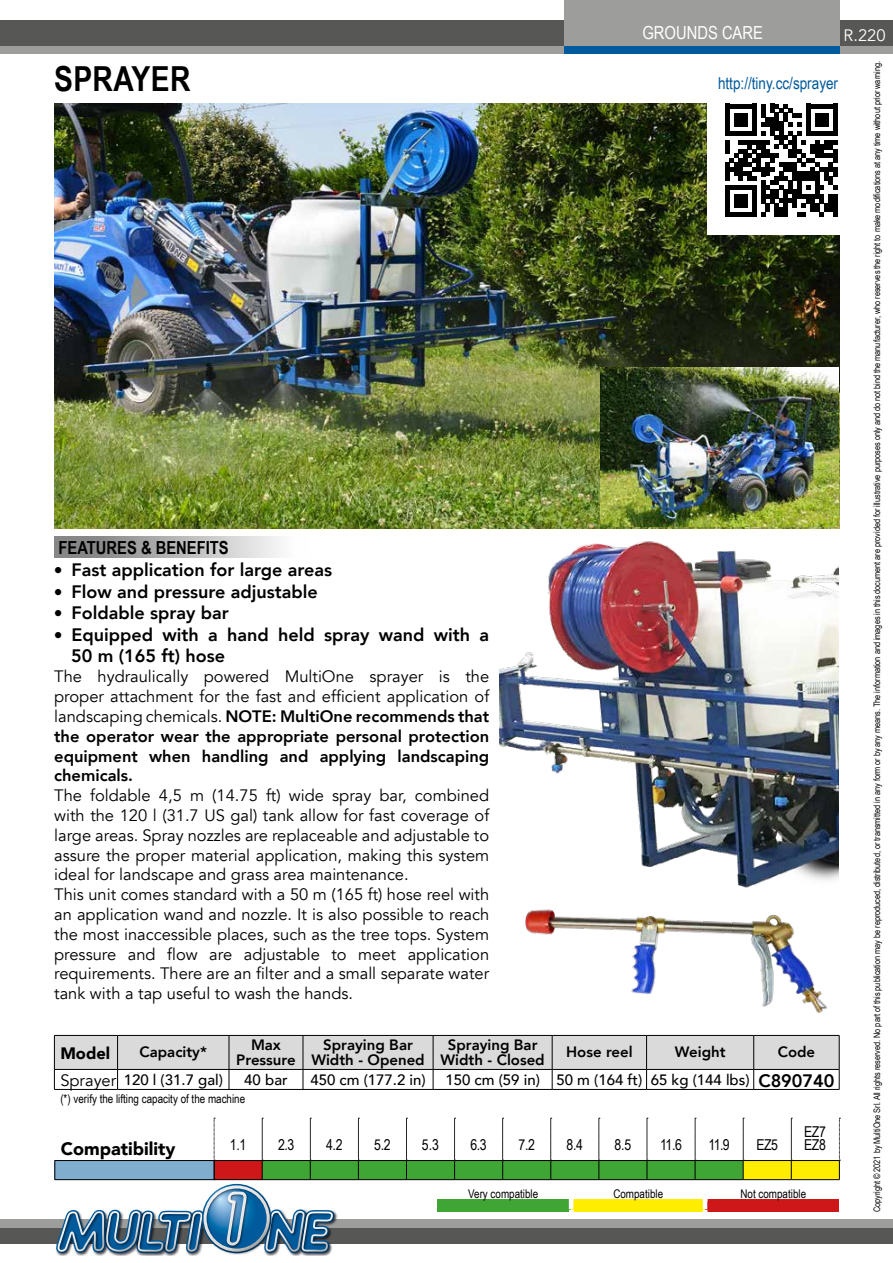
<style>
.page{position:relative;width:893px;height:1263px;background:#fff}
.page>*{position:absolute;margin:0;border:0;box-sizing:border-box;transform-origin:0 0}
.t1{font:700 34.5px "Arial Narrow";letter-spacing:.01em;color:#000}
.t2{font:800 18px/21.6px "Avenir";color:#000}
.t3{font:700 18px "Arial Narrow";color:#000}
.t4{font:900 18px "Avenir";color:#000}
.t5{font:18px "Arial Narrow";color:#fff}
.t6{font:16.5px/19.8px "Avenir";color:#000}
.t7{font:800 16.5px/19.8px "Avenir";color:#000;text-align:justify}
.t8{font:16.5px "Arial Narrow";color:#005a9b}
.t9{font:900 16.5px "Avenir";color:#000}
.t10{font:16.5px "Avenir";color:#fff}
.t11{font:800 15px/15px "Avenir";color:#000;text-align:center}
.t12{font:500 15px "Avenir";color:#000}
.t13{font:15px/12.8px "Arial Narrow";letter-spacing:-.03em;color:#000}
.t14{font:12px "Arial Narrow";color:#000}
.t15{font:9px "Arial Narrow";letter-spacing:-.005em;color:#000}
.s1{font-family:"Tahoma";font-weight:400}
.s2{font-weight:400}
.s3{font-weight:400;font-size:16.5px}
.s4{font-weight:800;font-size:18px}
</style>
<div class="page">
<div style="left:0;top:45px;width:893px;height:9px;background:#9d9d9c"></div>
<div style="left:564px;top:45px;width:276px;height:9px;background:#005a9b"></div>
<div style="left:0;top:20px;width:893px;height:25px;background:#575756"></div>
<div style="left:0;top:1219px;width:893px;height:9px;background:#9d9d9c"></div>
<div style="left:0;top:1228px;width:893px;height:16px;background:#575756"></div>
<div style="left:564px;top:0;width:276px;height:45px;background:#9d9d9c"></div>
<img style="left:500px;top:541px;width:339px;height:347px">
<img style="left:54px;top:103px;width:785px;height:425px">
<img style="left:525px;top:909px;width:302px;height:105px">
<img style="left:600px;top:367px;width:239px;height:159px">
<svg style="left:54px;top:1036px;width:786px;height:53px"></svg>
<hr style="left:54px;top:1089px;width:64px;height:1px;background:#000">
<hr style="left:118px;top:1089px;width:111px;height:1px;background:#000">
<hr style="left:229px;top:1089px;width:74px;height:1px;background:#000">
<hr style="left:303px;top:1089px;width:130px;height:1px;background:#000">
<hr style="left:433px;top:1089px;width:119px;height:1px;background:#000">
<hr style="left:552px;top:1089px;width:95px;height:1px;background:#000">
<hr style="left:647px;top:1089px;width:107px;height:1px;background:#000">
<hr style="left:754px;top:1089px;width:85px;height:1px;background:#000">
<hr style="left:54px;top:1035px;width:64px;height:1px;background:#000">
<hr style="left:54px;top:1035px;width:1px;height:34px;background:#000">
<hr style="left:118px;top:1035px;width:111px;height:1px;background:#000">
<hr style="left:229px;top:1035px;width:74px;height:1px;background:#000">
<hr style="left:303px;top:1035px;width:130px;height:1px;background:#000">
<hr style="left:433px;top:1035px;width:119px;height:1px;background:#000">
<hr style="left:552px;top:1035px;width:95px;height:1px;background:#000">
<hr style="left:647px;top:1035px;width:107px;height:1px;background:#000">
<hr style="left:754px;top:1035px;width:85px;height:1px;background:#000">
<hr style="left:839px;top:1035px;width:1px;height:34px;background:#000">
<hr style="left:54px;top:1069px;width:64px;height:1px;background:#000">
<hr style="left:118px;top:1069px;width:111px;height:1px;background:#000">
<hr style="left:229px;top:1069px;width:74px;height:1px;background:#000">
<hr style="left:303px;top:1069px;width:130px;height:1px;background:#000">
<hr style="left:433px;top:1069px;width:119px;height:1px;background:#000">
<hr style="left:552px;top:1069px;width:95px;height:1px;background:#000">
<hr style="left:647px;top:1069px;width:107px;height:1px;background:#000">
<hr style="left:754px;top:1069px;width:85px;height:1px;background:#000">
<svg style="left:54px;top:1118px;width:786px;height:138px"></svg>
<hr style="left:55px;top:1179px;width:159px;height:1px;background:#000">
<div style="left:54px;top:537px;width:255px;height:21px;background:linear-gradient(to right,#767676,#fff)"></div>
<div style="left:569px;top:1186px;width:5px;height:15px;background:#fff"></div>
<hr style="left:703px;top:1186px;width:4px;height:15px;background:#fff">
<div style="left:707px;top:86px;width:148px;height:149px;background:#fff"></div>
<svg style="left:725px;top:104px;width:112px;height:113px"></svg>
<p class="t5" style="left:642px;top:20px;width:122px">GROUNDS CARE</p>
<p class="t10" style="left:844px;top:26px;width:43px">R.220</p>
<h1 class="t1" style="left:54px;top:53px;width:138px">SPRAYER</h1>
<p class="t3" style="left:58px;top:534px;width:172px">FEATURES &amp; BENEFITS</p>
<p class="t2" style="left:54px;top:559px;width:279px"><span class="s1">•</span> Fast application for large areas</p>
<p class="t2" style="left:54px;top:581px;width:265px"><span class="s1">•</span> Flow and pressure adjustable</p>
<p class="t2" style="left:54px;top:602px;width:176px"><span class="s1">•</span> Foldable spray bar</p>
<p class="t2" style="left:71px;top:624px;width:420px;text-indent:-17px"><span class="s1">•</span> Equipped with a hand held spray wand with a<br>50 m (165 ft) hose</p>
<p class="t7" style="left:54px;top:667px;width:437px"><span class="s2">The hydraulically powered MultiOne sprayer is the proper attachment for the fast and efficient application of landscaping chemicals.</span> NOTE: MultiOne recommends that the operator wear the appropriate personal protection equipment when handling and applying landscaping chemicals.</p>
<p class="t6" style="left:54px;top:786px;width:437px">The foldable 4,5 m (14.75 ft) wide spray bar, combined with the 120 l (31.7 US gal) tank allow for fast coverage of large areas. Spray nozzles are replaceable and adjustable to assure the proper material application, making this system ideal for landscape and grass area maintenance.<br>This unit comes standard with a 50 m (165 ft) hose reel with an application wand and nozzle. It is also possible to reach the most inaccessible places, such as the tree tops. System pressure and flow are adjustable to meet application requirements. There are an filter and a small separate water tank with a tap useful to wash the hands.</p>
<p class="t8" style="left:718px;top:71px;width:122px">http://tiny.cc/sprayer</p>
<p class="t9" style="left:60px;top:1039px;width:51px">Model</p>
<p class="t11" style="left:140px;top:1045px;width:69px">Capacity*</p>
<p class="t11" style="left:236px;top:1037px;width:61px">Max<br>Pressure</p>
<p class="t11" style="left:311px;top:1037px;width:115px">Spraying Bar<br>Width - Opened</p>
<p class="t11" style="left:441px;top:1037px;width:106px">Spraying Bar<br>Width - Closed</p>
<p class="t11" style="left:566px;top:1045px;width:68px">Hose reel</p>
<p class="t11" style="left:675px;top:1045px;width:52px">Weight</p>
<p class="t11" style="left:778px;top:1045px;width:39px">Code</p>
<p class="t12" style="left:60px;top:1067px;width:164px"><span class="s3">Sprayer</span> 120 l (31.7 gal)</p>
<p class="t12" style="left:244px;top:1067px;width:45px">40 bar</p>
<p class="t12" style="left:310px;top:1067px;width:117px">450 cm (177.2 in)</p>
<p class="t12" style="left:445px;top:1067px;width:391px">150 cm (59 in) 50 m (164 ft) 65 kg (144 lbs) <span class="s4">C890740</span></p>
<p class="t14" style="left:60px;top:1090px;width:186px">(*) verify the lifting capacity of the machine</p>
<p class="t4" style="left:61px;top:1133px;width:116px">Compatibility</p>
<p class="t13" style="left:804px;top:1124px;width:23px">EZ7<br>EZ8</p>
<p class="t13" style="left:230px;top:1137px;width:18px">1.1</p>
<p class="t13" style="left:278px;top:1137px;width:18px">2.3</p>
<p class="t13" style="left:326px;top:1137px;width:18px">4.2</p>
<p class="t13" style="left:374px;top:1137px;width:18px">5.2</p>
<p class="t13" style="left:422px;top:1137px;width:19px">5.3</p>
<p class="t13" style="left:470px;top:1137px;width:18px">6.3</p>
<p class="t13" style="left:518px;top:1137px;width:18px">7.2</p>
<p class="t13" style="left:567px;top:1137px;width:18px">8.4</p>
<p class="t13" style="left:614px;top:1137px;width:19px">8.5</p>
<p class="t13" style="left:660px;top:1137px;width:23px">11.6</p>
<p class="t13" style="left:708px;top:1137px;width:23px">11.9</p>
<p class="t13" style="left:756px;top:1137px;width:23px">EZ5</p>
<p class="t14" style="left:468px;top:1185px;width:72px">Very compatible</p>
<p class="t14" style="left:613px;top:1185px;width:51px">Compatible</p>
<p class="t14" style="left:740px;top:1185px;width:67px">Not compatible</p>
<p class="t15" style="left:870px;top:1212px;width:1152px;rotate:-90deg">Copyright © 2021 by MultiOne Srl. All rights reserved. No part of this publication may be reproduced, distributed, or transmitted in any form or by any means. The information and images in this document are provided for illustrative purposes only and do not bind the manufacturer, who reserves the right to make modifications at any time without prior warning.</p>
</div>
